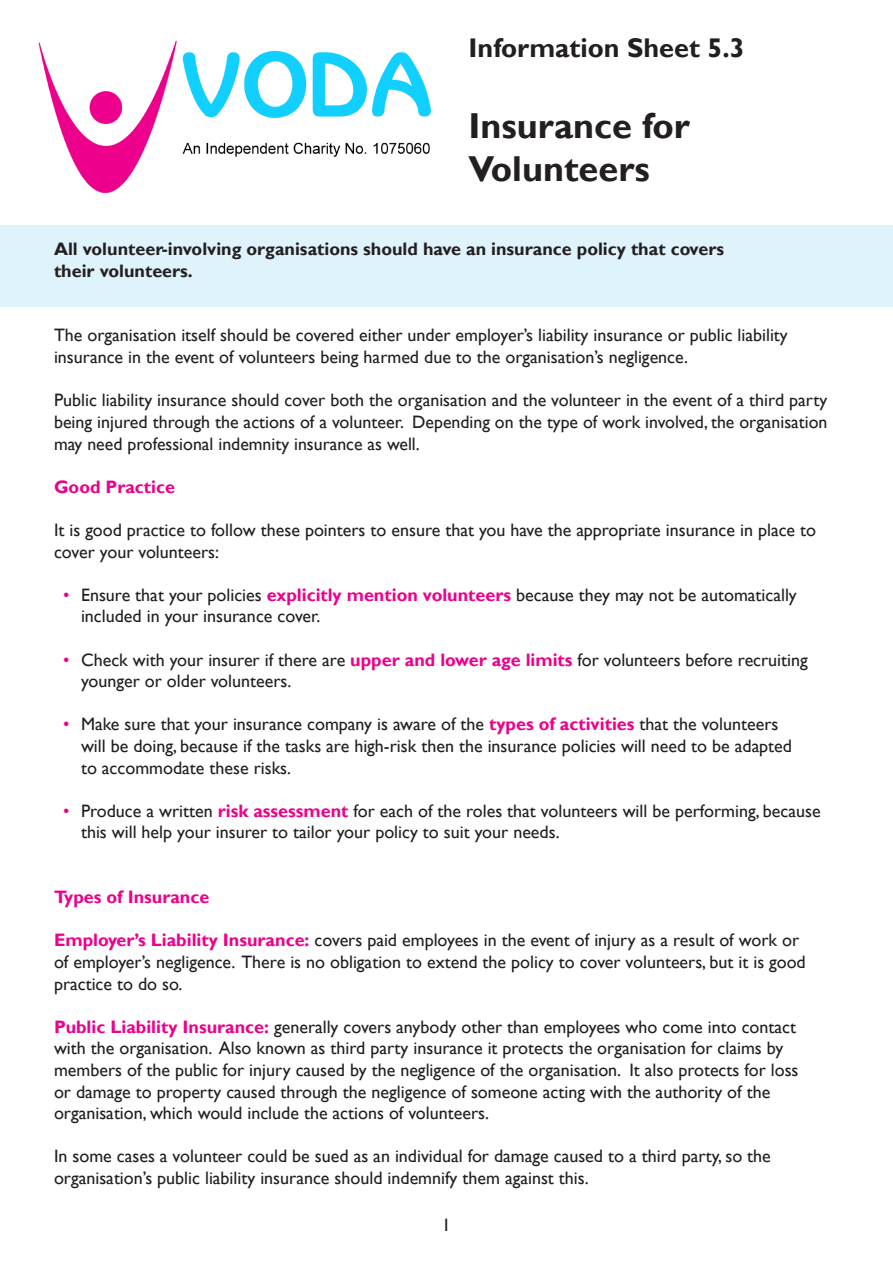
<style>
.page{position:relative;width:893px;height:1263px;background:#fff}
.page>*{position:absolute;margin:0;border:0;box-sizing:border-box;transform-origin:0 0}
.t1{font:700 36px/43.2px "Gill Sans";color:#231f20}
.t2{font:700 27px "Gill Sans";color:#231f20}
.t3{font:18px/21.6px "Gill Sans";color:#231f20}
.t4{font:700 18px/21.6px "Gill Sans";color:#231f20}
.t5{font:700 18px "Gill Sans";color:#ed008c}
.s1{color:#ed028c}
.s2{font-weight:700;color:#ed008c}
</style>
<div class="page">
<div style="left:0;top:225px;width:893px;height:81px;background:#dff3fc"></div>
<img style="left:38px;top:41px;width:393px;height:152px">
<p class="t2" style="left:469px;top:31px;width:277px">Information Sheet 5.3</p>
<p class="t1" style="left:469px;top:105px;width:223px">Insurance for<br>Volunteers</p>
<p class="t4" style="left:54px;top:239px;width:672px">All volunteer-involving organisations should have an insurance policy that covers their volunteers.</p>
<p class="t3" style="left:54px;top:325px;width:735px">The organisation itself should be covered either under employer’s liability insurance or public liability insurance in the event of volunteers being harmed due to the organisation’s negligence.</p>
<p class="t3" style="left:54px;top:390px;width:775px;text-align:justify">Public liability insurance should cover both the organisation and the volunteer in the event of a third party being injured through the actions of a volunteer. Depending on the type of work involved, the organisation may need professional indemnity insurance as well.</p>
<p class="t5" style="left:54px;top:476px;width:123px">Good Practice</p>
<p class="t3" style="left:54px;top:519px;width:764px">It is good practice to follow these pointers to ensure that you have the appropriate insurance in place to cover your volunteers:</p>
<p class="t3" style="left:81px;top:584px;width:717px;text-indent:-18px"><span class="s1">•</span> Ensure that your policies <span class="s2">explicitly mention volunteers</span> because they may not be automatically included in your insurance cover.</p>
<p class="t3" style="left:81px;top:649px;width:728px;text-indent:-18px"><span class="s1">•</span> Check with your insurer if there are <span class="s2">upper and lower age limits</span> for volunteers before recruiting younger or older volunteers.</p>
<p class="t3" style="left:81px;top:714px;width:712px;text-indent:-18px"><span class="s1">•</span> Make sure that your insurance company is aware of the <span class="s2">types of activities</span> that the volunteers will be doing, because if the tasks are high-risk then the insurance policies will need to be adapted to accommodate these risks.</p>
<p class="t3" style="left:81px;top:800px;width:741px;text-indent:-18px"><span class="s1">•</span> Produce a written <span class="s2">risk assessment</span> for each of the roles that volunteers will be performing, because this will help your insurer to tailor your policy to suit your needs.</p>
<p class="t5" style="left:54px;top:886px;width:157px">Types of Insurance</p>
<p class="t3" style="left:54px;top:930px;width:753px"><span class="s2">Employer’s Liability Insurance:</span> covers paid employees in the event of injury as a result of work or of employer’s negligence. There is no obligation to extend the policy to cover volunteers, but it is good practice to do so.</p>
<p class="t3" style="left:54px;top:1016px;width:746px"><span class="s2">Public Liability Insurance:</span> generally covers anybody other than employees who come into contact with the organisation. Also known as third party insurance it protects the organisation for claims by members of the public for injury caused by the negligence of the organisation. It also protects for loss or damage to property caused through the negligence of someone acting with the authority of the organisation, which would include the actions of volunteers.</p>
<p class="t3" style="left:54px;top:1146px;width:718px">In some cases a volunteer could be sued as an individual for damage caused to a third party, so the organisation’s public liability insurance should indemnify them against this.</p>
<p class="t3" style="left:442px;top:1214px;width:10px">1</p>
</div>
